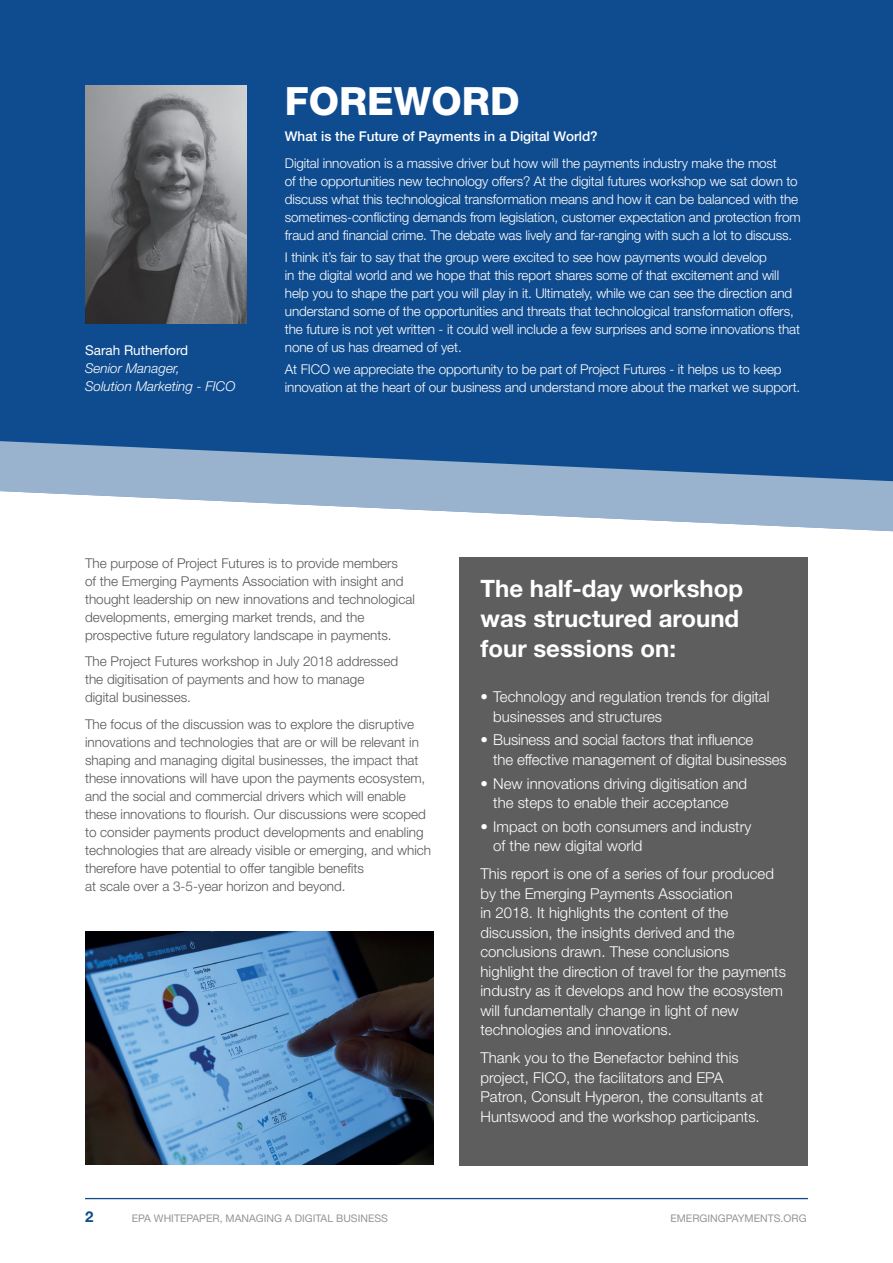
<style>
.page{position:relative;width:893px;height:1263px;background:#fff}
.page>*{position:absolute;margin:0;border:0;box-sizing:border-box;transform-origin:0 0}
.t1{font:800 39px "Helvetica Neue";color:#fff}
.t2{font:700 24px/30px "Helvetica Neue";color:#fff}
.t3{font:300 15px/19.5px "Helvetica Neue";color:#fff}
.t4{font:700 15px "Helvetica Neue";color:#0f4c8f}
.t5{font:300 13.5px/18px "Helvetica Neue";letter-spacing:-.01em;color:#fff}
.t6{font:300 13.5px/18px "Helvetica Neue";color:#57585a}
.t7{font:500 13.5px "Helvetica Neue";color:#fff}
.t8{font:italic 300 13.5px/18px "Helvetica Neue";color:#fff}
.t9{font:13.5px "Helvetica Neue";color:#fff}
.t10{font:10.5px "Helvetica Neue";color:#939596}
</style>
<div class="page">
<div style="left:0;top:0;width:893px;height:441px;background:#0f4c8f"></div>
<img style="left:85px;top:85px;width:162px;height:238px">
<div style="left:459px;top:557px;width:349px;height:608px;background:#5f5e5e"></div>
<img style="left:85px;top:931px;width:349px;height:234px">
<svg style="left:0;top:441px;width:893px;height:90px;fill:#99b3cf"></svg>
<hr style="left:85px;top:1198px;width:723px;height:1px;background:#0f4c8f">
<p class="t9" style="left:85px;top:342px;width:105px">Sarah Rutherford</p>
<p class="t8" style="left:85px;top:359px;width:152px">Senior Manager,<br>Solution Marketing - FICO</p>
<h1 class="t1" style="left:285px;top:78px;width:236px">FOREWORD</h1>
<p class="t7" style="left:285px;top:129px;width:314px">What is the Future of Payments in a Digital World?</p>
<p class="t5" style="left:285px;top:154px;width:517px">Digital innovation is a massive driver but how will the payments industry make the most<br>of the opportunities new technology offers? At the digital futures workshop we sat down to discuss what this technological transformation means and how it can be balanced with the sometimes-conflicting demands from legislation, customer expectation and protection from fraud and financial crime. The debate was lively and far-ranging with such a lot to discuss.</p>
<p class="t5" style="left:285px;top:248px;width:517px">I think it’s fair to say that the group were excited to see how payments would develop<br>in the digital world and we hope that this report shares some of that excitement and will help you to shape the part you will play in it. Ultimately, while we can see the direction and understand some of the opportunities and threats that technological transformation offers, the future is not yet written - it could well include a few surprises and some innovations that none of us has dreamed of yet.</p>
<p class="t5" style="left:285px;top:360px;width:517px">At FICO we appreciate the opportunity to be part of Project Futures - it helps us to keep innovation at the heart of our business and understand more about the market we support.</p>
<p class="t6" style="left:85px;top:554px;width:331px">The purpose of Project Futures is to provide members<br>of the Emerging Payments Association with insight and thought leadership on new innovations and technological developments, emerging market trends, and the prospective future regulatory landscape in payments.</p>
<p class="t6" style="left:85px;top:652px;width:315px">The Project Futures workshop in July 2018 addressed the digitisation of payments and how to manage digital businesses.</p>
<p class="t6" style="left:85px;top:715px;width:348px">The focus of the discussion was to explore the disruptive innovations and technologies that are or will be relevant in shaping and managing digital businesses, the impact that these innovations will have upon the payments ecosystem, and the social and commercial drivers which will enable these innovations to flourish. Our discussions were scoped to consider payments product developments and enabling technologies that are already visible or emerging, and which therefore have potential to offer tangible benefits<br>at scale over a 3-5-year horizon and beyond.</p>
<h2 class="t2" style="left:480px;top:573px;width:264px">The half-day workshop was structured around four sessions on:</h2>
<p class="t3" style="left:493px;top:687px;width:278px;text-indent:-13px">• Technology and regulation trends for digital businesses and structures</p>
<p class="t3" style="left:493px;top:730px;width:295px;text-indent:-13px">• Business and social factors that influence<br>the effective management of digital businesses</p>
<p class="t3" style="left:480px;top:773px;width:268px;text-align:center">• New innovations driving digitisation and the steps to enable their acceptance</p>
<p class="t3" style="left:493px;top:816px;width:260px;text-indent:-13px">• Impact on both consumers and industry of the new digital world</p>
<p class="t3" style="left:480px;top:864px;width:307px">This report is one of a series of four produced by the Emerging Payments Association<br>in 2018. It highlights the content of the discussion, the insights derived and the conclusions drawn. These conclusions highlight the direction of travel for the payments industry as it develops and how the ecosystem will fundamentally change in light of new technologies and innovations.</p>
<p class="t3" style="left:480px;top:1048px;width:284px">Thank you to the Benefactor behind this project, FICO, the facilitators and EPA Patron, Consult Hyperon, the consultants at Huntswood and the workshop participants.</p>
<p class="t4" style="left:85px;top:1207px;width:10px">2</p>
<p class="t10" style="left:132px;top:1212px;width:258px">EPA WHITEPAPER, MANAGING A DIGITAL BUSINESS</p>
<p class="t10" style="left:670px;top:1212px;width:138px">EMERGINGPAYMENTS.ORG</p>
</div>
